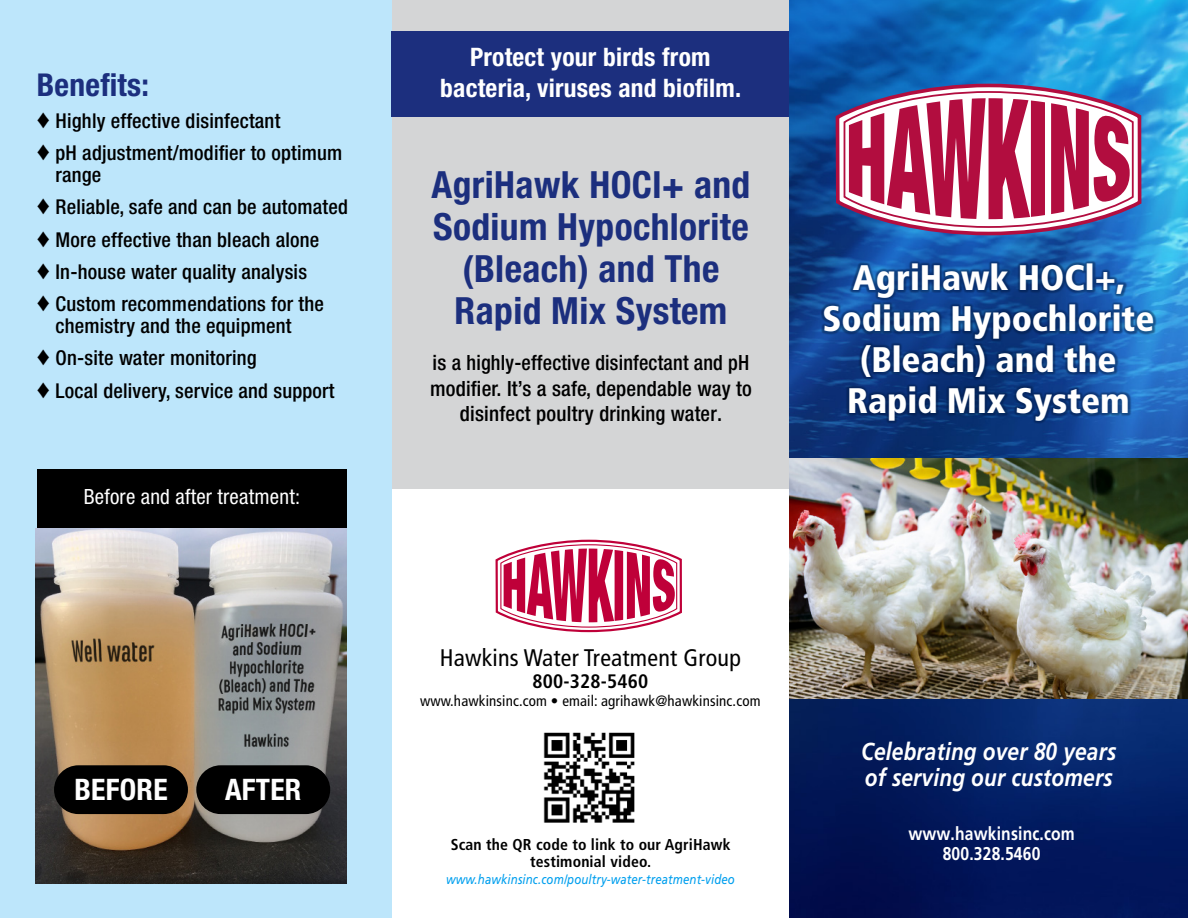
<style>
.page{position:relative;width:1188px;height:918px;background:#fff}
.page>*{position:absolute;margin:0;border:0;box-sizing:border-box;transform-origin:0 0}
.t1{font:700 condensed 37.5px/42px "Helvetica Neue";letter-spacing:.01em;color:#1c2f7e;text-align:center}
.t2{font:900 condensed 35.55px/41px "Frutiger";color:#fff;text-align:center}
.t3{font:700 condensed 31.5px "Helvetica Neue";letter-spacing:.01em;color:#1c2f7e}
.t4{font:700 condensed 29.7px "Helvetica Neue";letter-spacing:.01em;color:#fff}
.t5{font:700 condensed 25.5px "Helvetica Neue";letter-spacing:.01em;color:#fff}
.t6{font:italic 700 24.45px/25.5px "Frutiger";letter-spacing:.01em;color:#fff;scale:.85 1}
.t7{font:condensed 24px "Frutiger";letter-spacing:.01em;color:#000}
.t8{font:500 condensed 21px/25.5px "Helvetica Neue";letter-spacing:.01em;color:#000;text-align:center}
.t9{font:condensed 21px "Helvetica Neue";letter-spacing:.01em;color:#fff}
.t10{font:500 condensed 20.4px/32.2px "Helvetica Neue";letter-spacing:.01em;color:#000}
.t11{font:700 condensed 19.5px "Frutiger";letter-spacing:.01em;color:#000}
.t12{font:700 18.45px/20.2px "Frutiger";letter-spacing:.01em;color:#fff;text-align:center;scale:.85 1}
.t13{font:700 condensed 15.75px/17.2px "Frutiger";letter-spacing:.01em;color:#000;text-align:center}
.t14{font:condensed 15px "Frutiger";letter-spacing:.01em;color:#000}
.t15{font:italic 13.5px "Frutiger";letter-spacing:.01em;color:#009fee;scale:.85 1}
</style>
<div class="page">
<div style="left:392px;top:0;width:398px;height:488px;background:#d4d5d6"></div>
<div style="left:0;top:0;width:392px;height:918px;background:#bde6fb"></div>
<div style="left:37px;top:469px;width:309px;height:60px;background:#000"></div>
<div style="left:392px;top:31px;width:398px;height:85px;background:#1c2f7e"></div>
<img style="left:36px;top:529px;width:310px;height:355px">
<div style="left:54px;top:765px;width:134px;height:49px;background:#000;border-radius:24px"></div>
<div style="left:196px;top:765px;width:134px;height:49px;background:#000;border-radius:24px"></div>
<img style="left:790px;top:0;width:398px;height:918px">
<div style="left:821px;top:261px;width:335px;height:163px;background:#001841;opacity:.5"></div>
<img style="left:790px;top:458px;width:398px;height:240px">
<svg style="left:495px;top:539px;width:187px;height:94px"></svg>
<img style="left:543px;top:732px;width:92px;height:91px">
<svg style="left:834px;top:82px;width:310px;height:155px;background:#536baa"></svg>
<svg style="left:843px;top:90px;width:292px;height:139px"></svg>
<p class="t5" style="left:470px;top:41px;width:242px">Protect your birds from</p>
<h3 class="t3" style="left:37px;top:65px;width:114px">Benefits:</h3>
<p class="t5" style="left:440px;top:72px;width:303px">bacteria, viruses and biofilm.</p>
<p class="t10" style="left:37px;top:104px;width:307px">♦ Highly effective disinfectant<br>♦ pH adjustment/modifier to optimum</p>
<p class="t10" style="left:37px;top:158px;width:313px;text-indent:19px">range<br>♦ Reliable, safe and can be automated ♦ More effective than bleach alone<br>♦ In-house water quality analysis<br>♦ Custom recommendations for the</p>
<p class="t10" style="left:37px;top:310px;width:299px;text-indent:19px">chemistry and the equipment<br>♦ On-site water monitoring<br>♦ Local delivery, service and support</p>
<h1 class="t1" style="left:432px;top:164px;width:320px">AgriHawk HOCl+ and<br>Sodium Hypochlorite (Bleach) and The<br>Rapid Mix System</h1>
<p class="t8" style="left:430px;top:350px;width:323px">is a highly-effective disinfectant and pH modifier. It’s a safe, dependable way to disinfect poultry drinking water.</p>
<p class="t9" style="left:84px;top:484px;width:218px">Before and after treatment:</p>
<h3 class="t4" style="left:74px;top:771px;width:95px">BEFORE</h3>
<h3 class="t4" style="left:225px;top:771px;width:78px">AFTER</h3>
<p class="t7" style="left:440px;top:643px;width:303px">Hawkins Water Treatment Group</p>
<p class="t11" style="left:532px;top:670px;width:117px">800-328-5460</p>
<p class="t14" style="left:420px;top:692px;width:342px">www.hawkinsinc.com • email: agrihawk@hawkinsinc.com</p>
<p class="t13" style="left:451px;top:835px;width:281px">Scan the QR code to link to our AgriHawk testimonial video.</p>
<p class="t15" style="left:446px;top:871px;width:341px">www.hawkinsinc.com/poultry-water-treatment-video</p>
<h2 class="t2" style="left:822px;top:258px;width:334px">AgriHawk HOCl+,<br>Sodium Hypochlorite (Bleach) and the<br>Rapid Mix System</h2>
<p class="t6" style="left:861px;top:739px;width:302px">Celebrating over 80 years of serving our customers</p>
<p class="t12" style="left:908px;top:823px;width:197px">www.hawkinsinc.com<br>800.328.5460</p>
</div>
